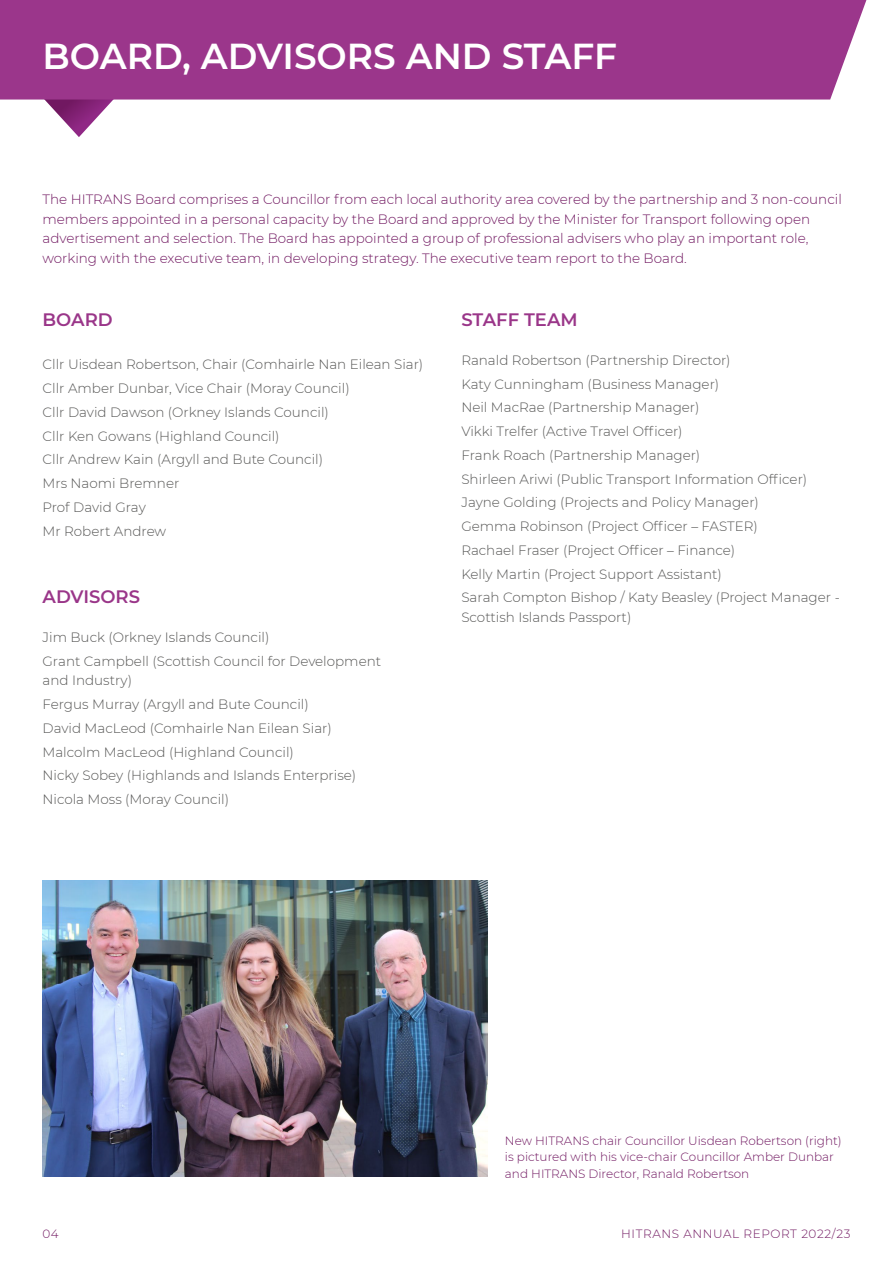
<style>
.page{position:relative;width:893px;height:1263px;background:#fff}
.page>*{position:absolute;margin:0;border:0;box-sizing:border-box;transform-origin:0 0}
.t1{font:600 36px "Montserrat";color:#fff}
.t2{font:600 18px "Montserrat";color:#9a3689}
.t3{font:300 13.5px/23.7px "Montserrat";color:#575756}
.t4{font:300 13.5px/19.5px "Montserrat";color:#711861}
.t5{font:300 12px/16.5px "Montserrat";color:#711861}
.t6{font:300 12px "Montserrat";letter-spacing:.05em;color:#711861}
</style>
<div class="page">
<svg style="left:45px;top:100px;width:68px;height:37px"></svg>
<div style="left:0;top:0;width:866px;height:100px;background:#9b368b"></div>
<img style="left:43px;top:880px;width:445px;height:297px">
<h1 class="t1" style="left:43px;top:31px;width:576px">BOARD, ADVISORS AND STAFF</h1>
<p class="t4" style="left:43px;top:189px;width:801px">The HITRANS Board comprises a Councillor from each local authority area covered by the partnership and 3 non-council members appointed in a personal capacity by the Board and approved by the Minister for Transport following open advertisement and selection. The Board has appointed a group of professional advisers who play an important role, working with the executive team, in developing strategy. The executive team report to the Board.</p>
<h2 class="t2" style="left:43px;top:307px;width:72px">BOARD</h2>
<p class="t3" style="left:43px;top:352px;width:382px">Cllr Uisdean Robertson, Chair (Comhairle Nan Eilean Siar)<br>Cllr Amber Dunbar, Vice Chair (Moray Council)<br>Cllr David Dawson (Orkney Islands Council)<br>Cllr Ken Gowans (Highland Council)<br>Cllr Andrew Kain (Argyll and Bute Council)<br>Mrs Naomi Bremner<br>Prof David Gray<br>Mr Robert Andrew</p>
<h2 class="t2" style="left:43px;top:584px;width:99px">ADVISORS</h2>
<p class="t3" style="left:43px;top:625px;width:340px">Jim Buck (Orkney Islands Council)<br>Grant Campbell (Scottish Council for Development</p>
<p class="t3" style="left:43px;top:668px;width:315px">and Industry)<br>Fergus Murray (Argyll and Bute Council)<br>David MacLeod (Comhairle Nan Eilean Siar)<br>Malcolm MacLeod (Highland Council)<br>Nicky Sobey (Highlands and Islands Enterprise)<br>Nicola Moss (Moray Council)</p>
<h2 class="t2" style="left:461px;top:307px;width:118px">STAFF TEAM</h2>
<p class="t3" style="left:461px;top:348px;width:380px">Ranald Robertson (Partnership Director)<br>Katy Cunningham (Business Manager)<br>Neil MacRae (Partnership Manager)<br>Vikki Trelfer (Active Travel Officer)<br>Frank Roach (Partnership Manager)<br>Shirleen Ariwi (Public Transport Information Officer)<br>Jayne Golding (Projects and Policy Manager)<br>Gemma Robinson (Project Officer – FASTER)<br>Rachael Fraser (Project Officer – Finance)<br>Kelly Martin (Project Support Assistant)<br>Sarah Compton Bishop / Katy Beasley (Project Manager -</p>
<p class="t3" style="left:461px;top:605px;width:171px">Scottish Islands Passport)</p>
<p class="t5" style="left:505px;top:1132px;width:338px">New HITRANS chair Councillor Uisdean Robertson (right) is pictured with his vice-chair Councillor Amber Dunbar and HITRANS Director, Ranald Robertson</p>
<p class="t5" style="left:43px;top:1225px;width:18px">04</p>
<p class="t6" style="left:621px;top:1225px;width:231px">HITRANS ANNUAL REPORT 2022/23</p>
</div>
